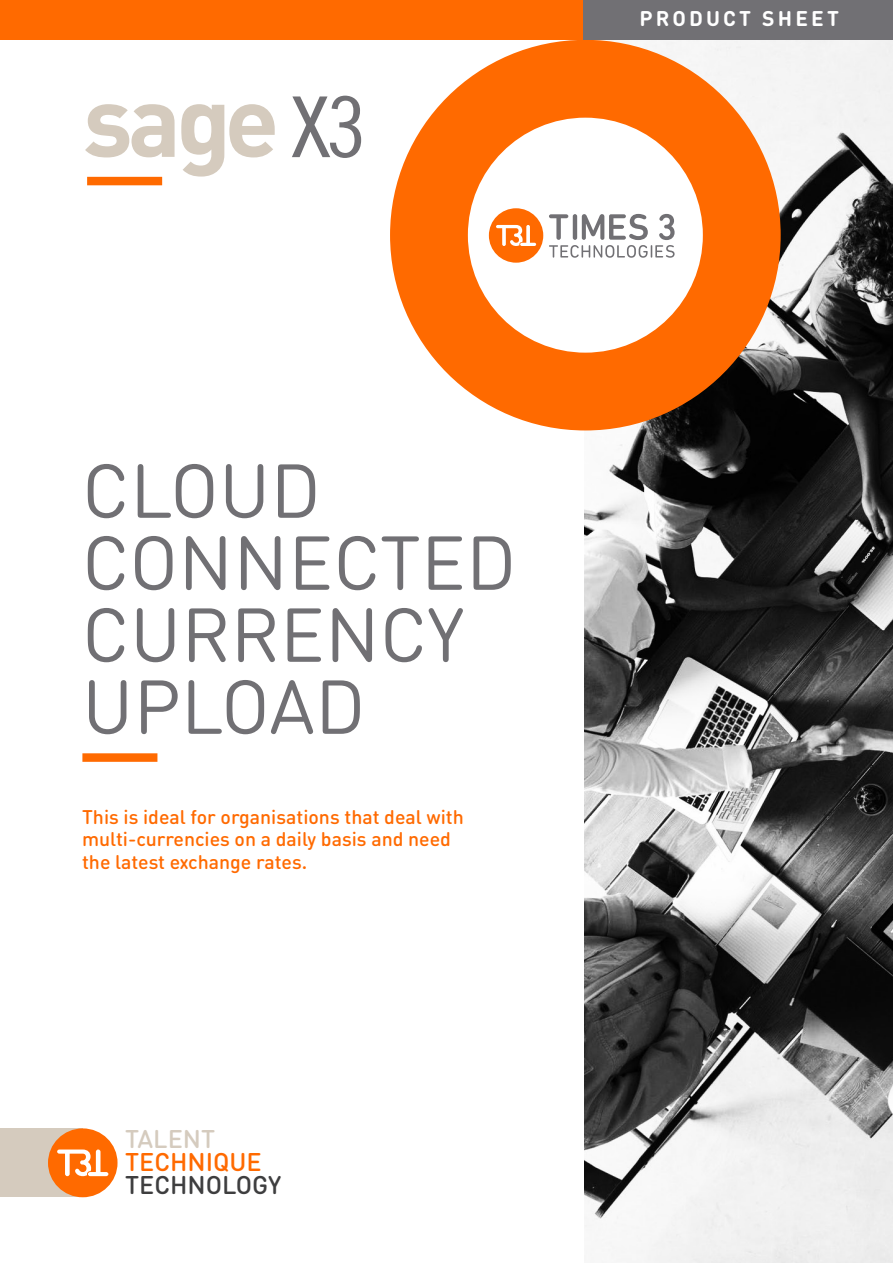
<style>
.page{position:relative;width:893px;height:1263px;background:#fff}
.page>*{position:absolute;margin:0;border:0;box-sizing:border-box;transform-origin:0 0}
.t1{font:84px "Trade Gothic Cond Eighteen";color:#717074;scale:1.1 1}
.t2{font:75px/72px "DIN Round Pro";color:#717074}
.t3{font:500 25.2px "DIN Round Pro";color:#3e3e3f}
.t4{font:500 25.2px "DIN Round Pro";color:#ff6a00}
.t5{font:500 25.2px "DIN Round Pro";color:#d5cbbe}
.t6{font:700 21px "DIN Round Pro";letter-spacing:.15em;color:#fff}
.t7{font:500 19.5px/22.5px "DIN Round Pro";color:#ff6a00}
</style>
<div class="page">
<div style="left:0;top:1128px;width:82px;height:69px;background:#d5cbbe"></div>
<div style="left:0;top:0;width:584px;height:40px;background:#ff6a00"></div>
<img style="left:584px;top:40px;width:309px;height:1223px">
<div style="left:390px;top:40px;width:391px;height:390px;background:#ff6a00;border-radius:50%"></div>
<div style="left:468px;top:118px;width:235px;height:235px;background:#fff;border-radius:50%"></div>
<div style="left:489px;top:208px;width:54px;height:55px;background:#ff6a00;border-radius:50%"></div>
<svg style="left:496px;top:225px;width:40px;height:21px"></svg>
<svg style="left:549px;top:214px;width:126px;height:44px"></svg>
<div style="left:87px;top:177px;width:75px;height:8px;background:#ff6a00"></div>
<svg style="left:85px;top:104px;width:190px;height:73px"></svg>
<div style="left:583px;top:0;width:310px;height:40px;background:#717074"></div>
<div style="left:82px;top:753px;width:75px;height:9px;background:#ff6a00"></div>
<div style="left:48px;top:1128px;width:70px;height:69px;background:#ff6a00;border-radius:50%"></div>
<svg style="left:57px;top:1149px;width:51px;height:27px"></svg>
<h1 class="t1" style="left:291px;top:77px;width:71px">X3</h1>
<h2 class="t2" style="left:82px;top:452px;width:436px">CLOUD<br>CONNECTED<br>CURRENCY<br>UPLOAD</h2>
<p class="t7" style="left:82px;top:805px;width:383px">This is ideal for organisations that deal with multi-currencies on a daily basis and need the latest exchange rates.</p>
<p class="t5" style="left:125px;top:1121px;width:92px">TALENT</p>
<p class="t4" style="left:125px;top:1145px;width:138px">TECHNIQUE</p>
<p class="t3" style="left:125px;top:1168px;width:158px">TECHNOLOGY</p>
<p class="t6" style="left:639px;top:4px;width:201px">PRODUCT SHEET</p>
</div>
